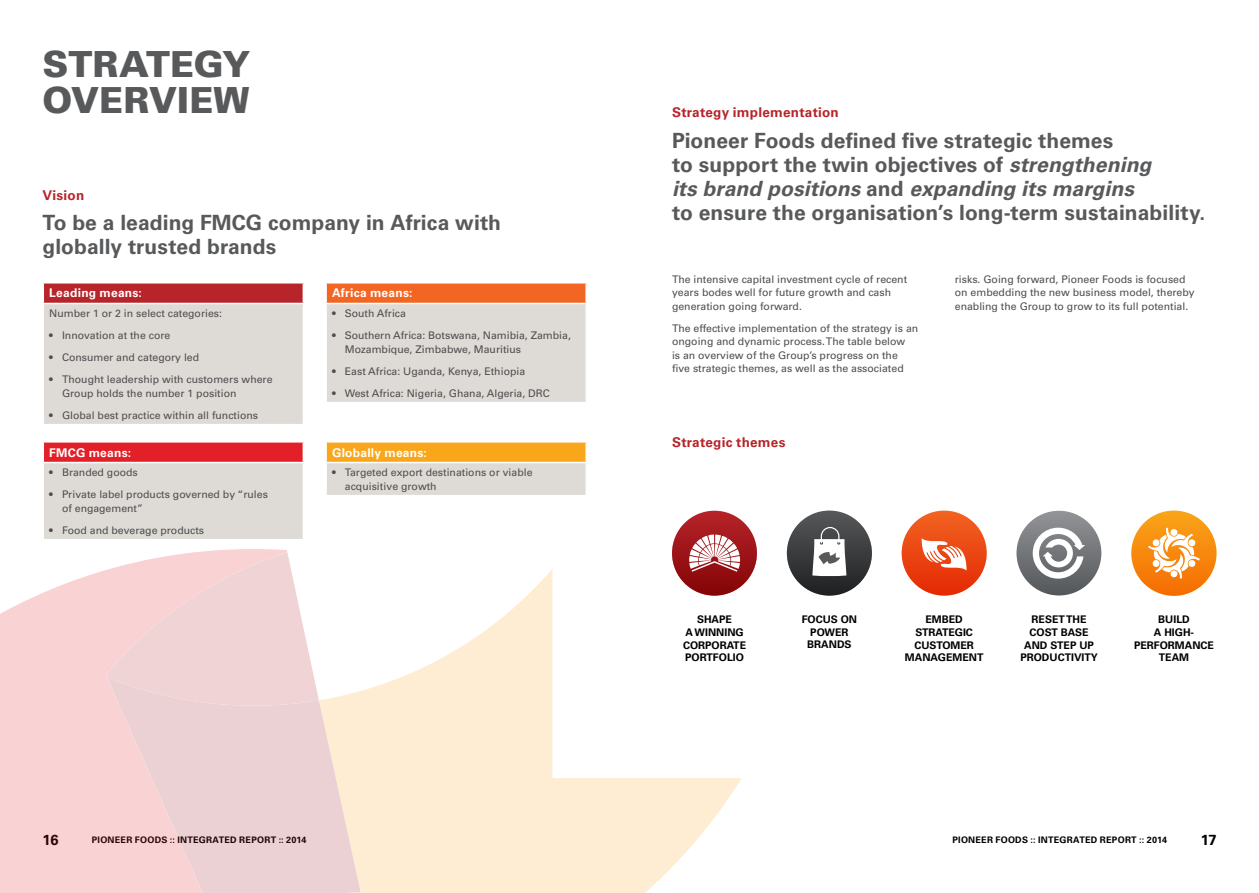
<style>
.page{position:relative;width:1259px;height:893px;background:#fff}
.page>*{position:absolute;margin:0;border:0;box-sizing:border-box;transform-origin:0 0}
.t1{font:900 36px/36px "Univers LT Std";color:#58595b}
.t2{font:700 21px/24px "Univers LT Std";letter-spacing:.005em;color:#58595b}
.t3{font:700 14.55px "Univers LT Std";color:#000}
.t4{font:700 13.5px "Univers LT Std";letter-spacing:.02em;color:#b7242a}
.t5{font:700 12px "Univers LT Std";letter-spacing:.02em;color:#fff}
.t6{font:10.5px/13.5px "Univers LT Std";color:#4d4d4f}
.t7{font:700 10.5px/12.6px "Univers LT Std";color:#000;text-align:center}
.t8{font:700 9px "Univers LT Std";letter-spacing:.03em;color:#000}
.s1{font-weight:700}
.s2{font-style:italic}
</style>
<div class="page">
<svg style="left:0;top:549px;width:287px;height:344px;background:#f9d8d9"></svg>
<svg style="left:106px;top:552px;width:185px;height:154px;background:#f4d5d6"></svg>
<svg style="left:262px;top:569px;width:480px;height:324px;fill:#feedd5"></svg>
<svg style="left:107px;top:677px;width:253px;height:216px;background:#efd4d4"></svg>
<div style="left:1016px;top:511px;width:85px;height:84px;background:linear-gradient(to bottom,#949699,#56595c);border-radius:50%"></div>
<svg style="left:1032px;top:528px;width:53px;height:51px"></svg>
<div style="left:1131px;top:511px;width:85px;height:85px;background:linear-gradient(to bottom,#f9a51a,#f56f06);border-radius:50%"></div>
<svg style="left:1148px;top:528px;width:51px;height:51px"></svg>
<div style="left:787px;top:511px;width:85px;height:85px;background:linear-gradient(to bottom,#555658,#232425);border-radius:50%"></div>
<svg style="left:812px;top:527px;width:34px;height:49px"></svg>
<div style="left:672px;top:511px;width:85px;height:85px;background:linear-gradient(to bottom,#b52228,#860a0b);border-radius:50%"></div>
<svg style="left:689px;top:534px;width:51px;height:38px"></svg>
<div style="left:901px;top:511px;width:85px;height:84px;background:linear-gradient(to bottom,#f26624,#e52a05);border-radius:50%"></div>
<svg style="left:921px;top:538px;width:45px;height:33px"></svg>
<div style="left:43px;top:283px;width:260px;height:20px;background:#b7242a"></div>
<div style="left:43px;top:303px;width:260px;height:122px;background:#dedad5"></div>
<hr style="left:43px;top:282px;width:261px;height:2px;background:#fff">
<svg style="left:43px;top:284px;width:1px;height:19px"></svg>
<hr style="left:43px;top:303px;width:261px;height:1px;background:#fff">
<hr style="left:43px;top:304px;width:1px;height:120px;background:#fff">
<hr style="left:43px;top:424px;width:261px;height:1px;background:#fff">
<div style="left:43px;top:442px;width:260px;height:20px;background:#e31f27"></div>
<div style="left:43px;top:462px;width:260px;height:78px;background:#dedad5"></div>
<hr style="left:43px;top:441px;width:261px;height:2px;background:#fff">
<svg style="left:43px;top:443px;width:1px;height:19px"></svg>
<hr style="left:43px;top:462px;width:261px;height:1px;background:#fff">
<hr style="left:43px;top:463px;width:1px;height:76px;background:#fff">
<hr style="left:43px;top:539px;width:261px;height:1px;background:#fff">
<div style="left:326px;top:283px;width:260px;height:20px;background:#f26522"></div>
<div style="left:326px;top:303px;width:260px;height:100px;background:#dedad5"></div>
<hr style="left:325px;top:282px;width:262px;height:2px;background:#fff">
<svg style="left:326px;top:284px;width:1px;height:19px"></svg>
<svg style="left:585px;top:284px;width:2px;height:19px"></svg>
<hr style="left:325px;top:303px;width:262px;height:1px;background:#fff">
<hr style="left:325px;top:304px;width:2px;height:98px;background:#fff">
<hr style="left:585px;top:304px;width:2px;height:98px;background:#fff">
<hr style="left:325px;top:402px;width:262px;height:1px;background:#fff">
<div style="left:326px;top:442px;width:260px;height:20px;background:#faa61a"></div>
<div style="left:326px;top:462px;width:260px;height:34px;background:#dedad5"></div>
<hr style="left:325px;top:441px;width:262px;height:2px;background:#fff">
<svg style="left:326px;top:443px;width:1px;height:19px"></svg>
<svg style="left:585px;top:443px;width:2px;height:19px"></svg>
<hr style="left:325px;top:462px;width:262px;height:1px;background:#fff">
<hr style="left:325px;top:463px;width:2px;height:32px;background:#fff">
<hr style="left:585px;top:463px;width:2px;height:32px;background:#fff">
<hr style="left:325px;top:495px;width:262px;height:1px;background:#fff">
<h1 class="t1" style="left:43px;top:46px;width:210px">STRATEGY<br>OVERVIEW</h1>
<p class="t4" style="left:43px;top:187px;width:43px">Vision</p>
<h2 class="t2" style="left:43px;top:211px;width:460px">To be a leading FMCG company in Africa with globally trusted brands</h2>
<p class="t5" style="left:49px;top:286px;width:94px">Leading means:</p>
<p class="t6" style="left:49px;top:307px;width:174px">Number 1 or 2 in select categories:</p>
<p class="t6" style="left:49px;top:329px;width:123px"><span class="s1">•</span> Innovation at the core</p>
<p class="t6" style="left:49px;top:351px;width:151px"><span class="s1">•</span> Consumer and category led</p>
<p class="t6" style="left:62px;top:373px;width:212px;text-indent:-13px"><span class="s1">•</span> Thought leadership with customers where<br>Group holds the number 1 position</p>
<p class="t6" style="left:49px;top:408px;width:210px"><span class="s1">•</span> Global best practice within all functions</p>
<p class="t5" style="left:49px;top:445px;width:83px">FMCG means:</p>
<p class="t6" style="left:49px;top:466px;width:90px"><span class="s1">•</span> Branded goods</p>
<p class="t6" style="left:62px;top:488px;width:207px;text-indent:-13px"><span class="s1">•</span> Private label products governed by “rules of engagement”</p>
<p class="t6" style="left:49px;top:523px;width:156px"><span class="s1">•</span> Food and beverage products</p>
<p class="t5" style="left:332px;top:286px;width:82px">Africa means:</p>
<p class="t6" style="left:332px;top:307px;width:75px"><span class="s1">•</span> South Africa</p>
<p class="t6" style="left:345px;top:329px;width:228px;text-indent:-13px"><span class="s1">•</span> Southern Africa: Botswana, Namibia, Zambia,<br>Mozambique, Zimbabwe, Mauritius</p>
<p class="t6" style="left:332px;top:364px;width:195px"><span class="s1">•</span> East Africa: Uganda, Kenya, Ethiopia</p>
<p class="t6" style="left:332px;top:386px;width:219px"><span class="s1">•</span> West Africa: Nigeria, Ghana, Algeria, DRC</p>
<p class="t5" style="left:332px;top:445px;width:96px">Globally means:</p>
<p class="t6" style="left:345px;top:466px;width:189px;text-indent:-13px"><span class="s1">•</span> Targeted export destinations or viable acquisitive growth</p>
<p class="t4" style="left:672px;top:104px;width:168px">Strategy implementation</p>
<h2 class="t2" style="left:672px;top:129px;width:535px">Pioneer Foods defined five strategic themes<br>to support the twin objectives of <span class="s2">strengthening<br>its brand positions</span> and <span class="s2">expanding its margins<br></span>to ensure the organisation’s long-term sustainability.</h2>
<p class="t6" style="left:672px;top:272px;width:237px">The intensive capital investment cycle of recent years bodes well for future growth and cash generation going forward.</p>
<p class="t6" style="left:672px;top:321px;width:248px">The effective implementation of the strategy is an ongoing and dynamic process. The table below<br>is an overview of the Group’s progress on the five strategic themes, as well as the associated</p>
<p class="t4" style="left:672px;top:434px;width:115px">Strategic themes</p>
<p class="t6" style="left:955px;top:272px;width:241px">risks. Going forward, Pioneer Foods is focused on embedding the new business model, thereby enabling the Group to grow to its full potential.</p>
<p class="t7" style="left:801px;top:613px;width:57px">FOCUS ON<br>POWER<br>BRANDS</p>
<p class="t7" style="left:1134px;top:613px;width:81px">BUILD<br>A HIGH-<br>PERFORMANCE<br>TEAM</p>
<p class="t7" style="left:683px;top:613px;width:65px">SHAPE<br>A WINNING<br>CORPORATE<br>PORTFOLIO</p>
<p class="t7" style="left:1020px;top:613px;width:79px">RESET THE<br>COST BASE<br>AND STEP UP<br>PRODUCTIVITY</p>
<p class="t7" style="left:905px;top:613px;width:80px">EMBED<br>STRATEGIC<br>CUSTOMER<br>MANAGEMENT</p>
<h3 class="t3" style="left:43px;top:831px;width:17px">16</h3>
<p class="t8" style="left:92px;top:834px;width:216px">PIONEER FOODS :: INTEGRATED REPORT :: 2014</p>
<p class="t8" style="left:952px;top:834px;width:216px">PIONEER FOODS :: INTEGRATED REPORT :: 2014</p>
<h3 class="t3" style="left:1200px;top:831px;width:17px">17</h3>
</div>
